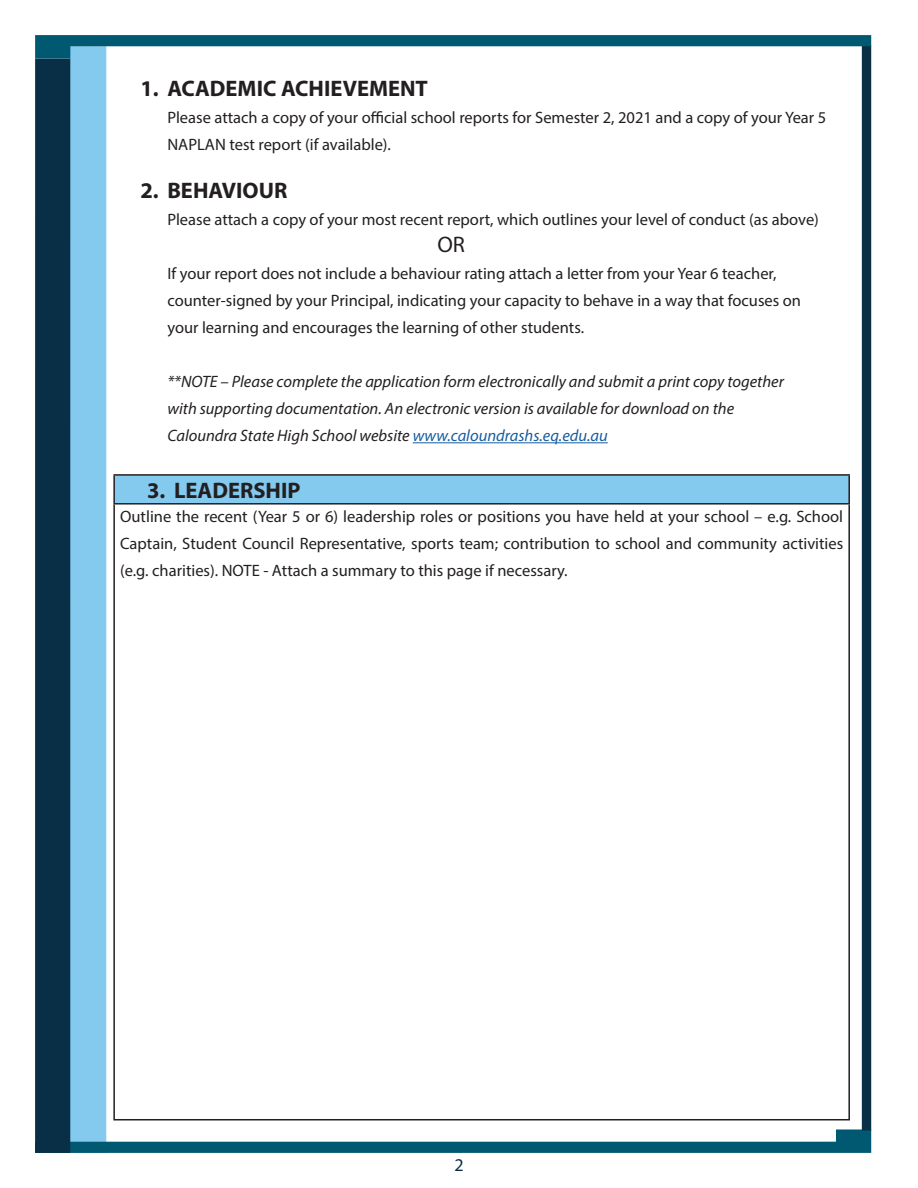
<style>
.page{position:relative;width:918px;height:1188px;background:#fff}
.page>*{position:absolute;margin:0;border:0;box-sizing:border-box;transform-origin:0 0}
.t1{font:700 22.5px "Myriad Pro";color:#231f20}
.Body{font:22.5px "Myriad Pro";color:#231f20}
.t2{font:18px "Myriad Pro";color:#082f45}
.Body-2{font:16.5px/27px "Myriad Pro";color:#231f20}
.Body-3{font:italic 16.5px/27px "Myriad Pro";color:#231f20}
.s1{color:#175d9e}
</style>
<div class="page">
<div style="left:70px;top:46px;width:36px;height:1107px;background:#84caef"></div>
<svg style="left:70px;top:1129px;width:801px;height:24px"></svg>
<div style="left:862px;top:45px;width:9px;height:1086px;background:#082f45"></div>
<div style="left:35px;top:59px;width:35px;height:1094px;background:#082f45"></div>
<svg style="left:35px;top:35px;width:836px;height:24px"></svg>
<hr style="left:413px;top:442px;width:195px;height:1px;background:#175d9e">
<div style="left:114px;top:475px;width:735px;height:29px;background:#84caef"></div>
<hr style="left:113px;top:474px;width:737px;height:2px;background:#231f20">
<hr style="left:113px;top:476px;width:2px;height:27px;background:#231f20">
<hr style="left:848px;top:476px;width:2px;height:27px;background:#231f20">
<hr style="left:113px;top:503px;width:737px;height:2px;background:#231f20">
<hr style="left:113px;top:505px;width:2px;height:614px;background:#231f20">
<hr style="left:848px;top:505px;width:2px;height:614px;background:#231f20">
<hr style="left:113px;top:1119px;width:737px;height:1px;background:#231f20">
<p class="t1" style="left:140px;top:74px;width:289px">1. ACADEMIC ACHIEVEMENT</p>
<p class="Body-2" style="left:167px;top:104px;width:660px">Please attach a copy of your official school reports for Semester 2, 2021 and a copy of your Year 5<br>NAPLAN test report (if available).</p>
<p class="t1" style="left:140px;top:176px;width:149px">2. BEHAVIOUR</p>
<p class="Body-2" style="left:167px;top:206px;width:653px">Please attach a copy of your most recent report, which outlines your level of conduct (as above)</p>
<p class="Body" style="left:437px;top:231px;width:29px">OR</p>
<p class="Body-2" style="left:167px;top:260px;width:635px">If your report does not include a behaviour rating attach a letter from your Year 6 teacher, counter-signed by your Principal, indicating your capacity to behave in a way that focuses on your learning and encourages the learning of other students.</p>
<p class="Body-3" style="left:167px;top:368px;width:618px">**NOTE – Please complete the application form electronically and submit a print copy together with supporting documentation. An electronic version is available for download on the<br>Caloundra State High School website <span class="s1">www.caloundrashs.eq.edu.au</span></p>
<p class="t1" style="left:147px;top:476px;width:155px">3. LEADERSHIP</p>
<p class="Body-2" style="left:120px;top:503px;width:725px;text-align:justify">Outline the recent (Year 5 or 6) leadership roles or positions you have held at your school – e.g. School Captain, Student Council Representative, sports team; contribution to school and community activities (e.g. charities). NOTE - Attach a summary to this page if necessary.</p>
<p class="t2" style="left:454px;top:1153px;width:11px">2</p>
</div>
